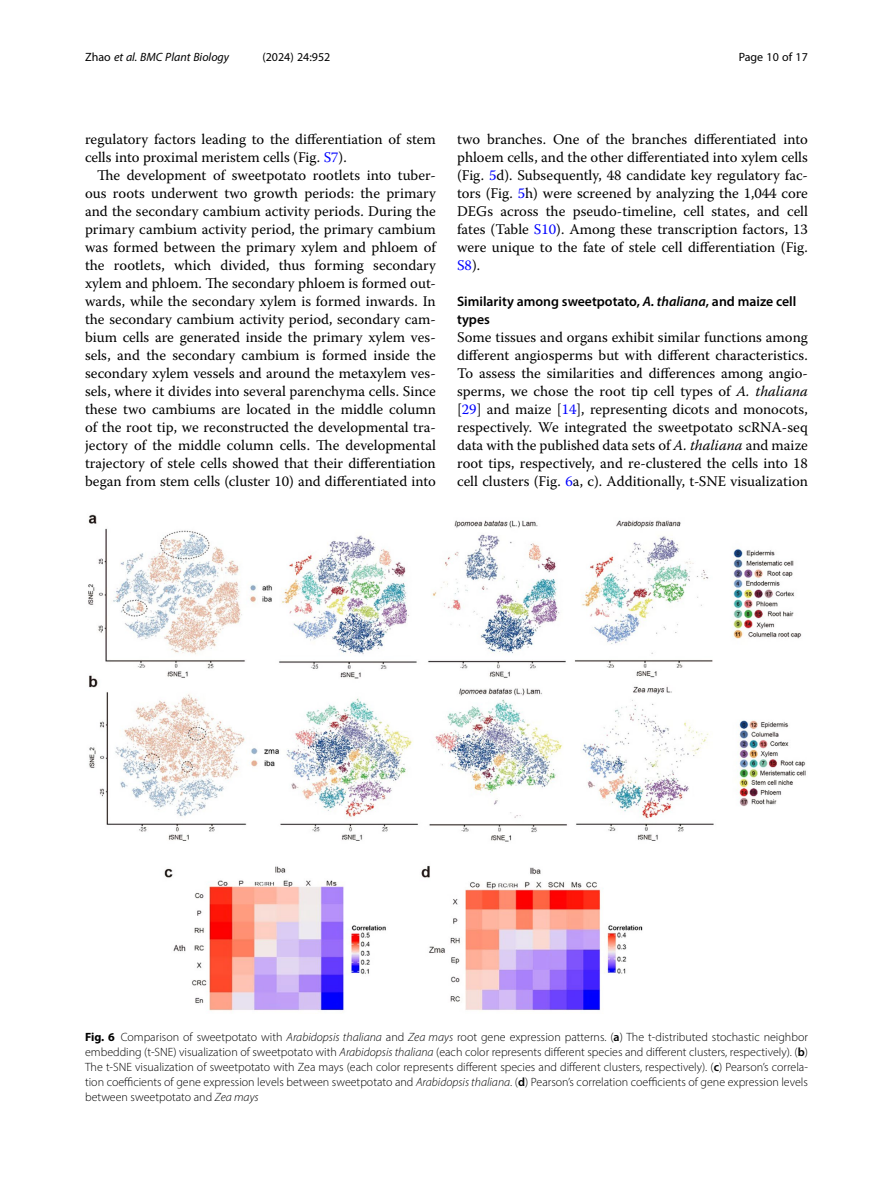
<style>
.page{position:relative;width:893px;height:1191px;background:#fff}
.page>*{position:absolute;margin:0;border:0;box-sizing:border-box;transform-origin:0 0}
.Body_Text_Indent{font:14.7px/18px "Warnock Pro";color:#000;text-align:justify}
.Body_Text{font:14.7px/18px "Warnock Pro";color:#000;text-align:justify}
.Head_2{font:600 13.8px/18px "Myriad Pro";color:#000}
.Figure_Caption{font:300 12px/15px "Myriad Pro";color:#000;text-align:justify}
.t1{font:italic 12px "Myriad Pro";color:#000}
.t2{font:12px "Myriad Pro";color:#000}
.s1{font-style:normal}
.s2{color:#00f}
.s3{font-style:italic}
.s4{font-weight:700}
.s5{font-weight:600}
</style>
<div class="page">
<img style="left:88px;top:514px;width:718px;height:497px">
<p class="t1" style="left:85px;top:50px;width:146px"><span class="s1">Zhao</span> et al. BMC Plant Biology</p>
<p class="t2" style="left:262px;top:50px;width:70px">(2024) 24:952</p>
<p class="t2" style="left:739px;top:50px;width:71px">Page 10 of 17</p>
<p class="Body_Text_Indent" style="left:85px;top:130px;width:352px">regulatory factors leading to the differentiation of stem cells into proximal meristem cells (Fig. <span class="s2">S7</span>).</p>
<p class="Body_Text_Indent" style="left:85px;top:166px;width:352px;text-indent:12px">The development of sweetpotato rootlets into tuber&shy;ous roots underwent two growth periods: the primary and the secondary cambium activity periods. During the primary cambium activity period, the primary cambium was formed between the primary xylem and phloem of the rootlets, which divided, thus forming secondary xylem and phloem. The secondary phloem is formed out&shy;wards, while the secondary xylem is formed inwards. In the secondary cambium activity period, secondary cam&shy;bium cells are generated inside the primary xylem ves&shy;sels, and the secondary cambium is formed inside the secondary xylem vessels and around the metaxylem ves&shy;sels, where it divides into several parenchyma cells. Since these two cambiums are located in the middle column of the root tip, we reconstructed the developmental tra&shy;jectory of the middle column cells. The developmental trajectory of stele cells showed that their differentiation began from stem cells (cluster 10) and differentiated into</p>
<p class="Body_Text_Indent" style="left:457px;top:130px;width:352px">two branches. One of the branches differentiated into phloem cells, and the other differentiated into xylem cells (Fig. <span class="s2">5</span>d). Subsequently, 48 candidate key regulatory fac&shy;tors (Fig. <span class="s2">5</span>h) were screened by analyzing the 1,044 core DEGs across the pseudo-timeline, cell states, and cell fates (Table <span class="s2">S10</span>). Among these transcription factors, 13 were unique to the fate of stele cell differentiation (Fig.<br><span class="s2">S8</span>).</p>
<p class="Head_2" style="left:457px;top:292px;width:341px">Similarity among sweetpotato, <span class="s3">A. thaliana</span>, and maize cell types</p>
<p class="Body_Text" style="left:457px;top:328px;width:352px">Some tissues and organs exhibit similar functions among different angiosperms but with different characteristics.<br>To assess the similarities and differences among angio&shy;sperms, we chose the root tip cell types of <span class="s3">A. thaliana </span>[<span class="s2">29</span>] and maize [<span class="s2">14</span>], representing dicots and monocots, respectively. We integrated the sweetpotato scRNA-seq data with the published data sets of <span class="s3">A. thaliana</span> and maize root tips, respectively, and re-clustered the cells into 18 cell clusters (Fig. <span class="s2">6</span>a, c). Additionally, t-SNE visualization</p>
<p class="Figure_Caption" style="left:85px;top:1029px;width:724px"><span class="s4">Fig. 6</span> Comparison of sweetpotato with <span class="s3">Arabidopsis thaliana</span> and <span class="s3">Zea mays</span> root gene expression patterns. (<span class="s5">a</span>) The t-distributed stochastic neighbor embedding (t-SNE) visualization of sweetpotato with <span class="s3">Arabidopsis thaliana</span> (each color represents different species and different clusters, respectively). (<span class="s5">b</span>)<br>The t-SNE visualization of sweetpotato with Zea mays (each color represents different species and different clusters, respectively). (<span class="s5">c</span>) Pearson’s correla&shy;tion coefficients of gene expression levels between sweetpotato and <span class="s3">Arabidopsis thaliana</span>. (<span class="s5">d</span>) Pearson’s correlation coefficients of gene expression levels between sweetpotato and <span class="s3">Zea mays</span></p>
</div>
